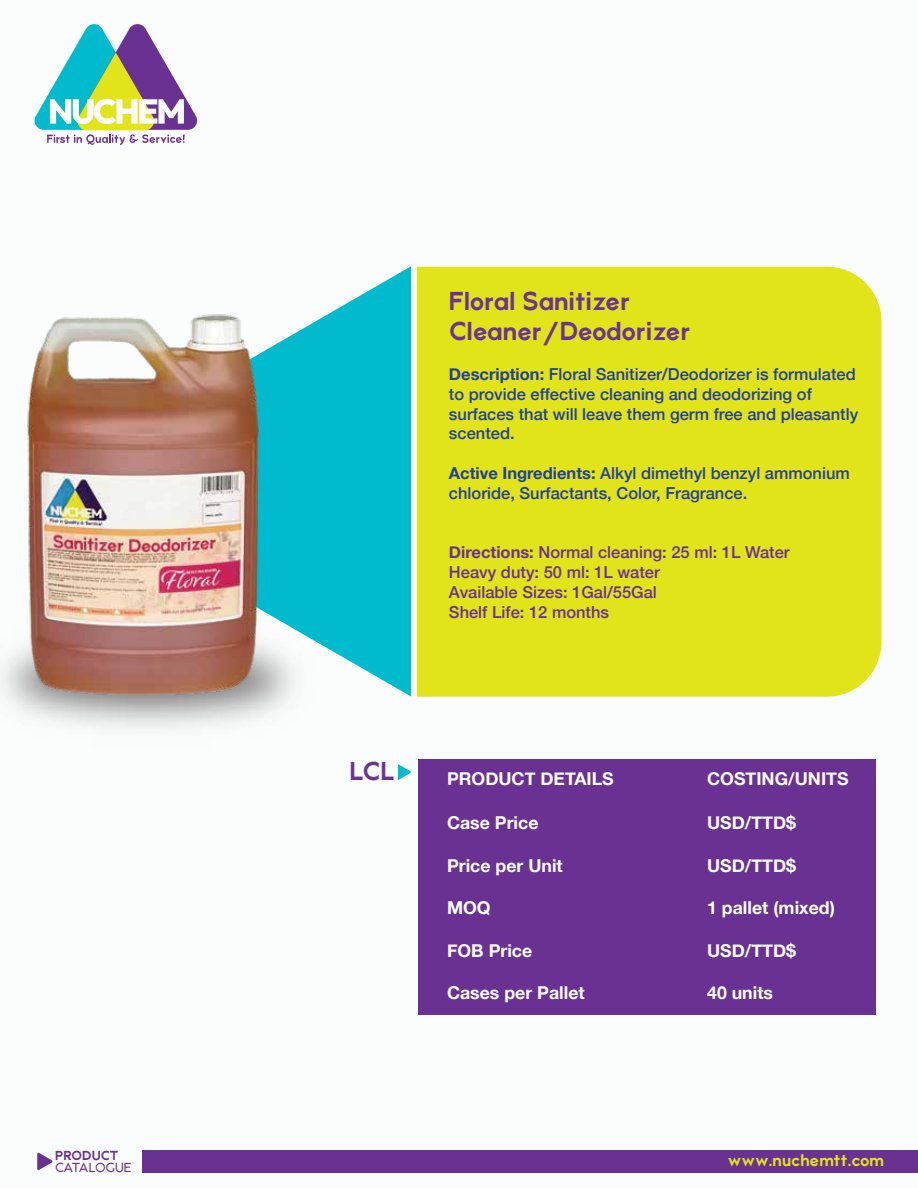
<style>
.page{position:relative;width:918px;height:1188px;background:#fbfdfd}
.page>*{position:absolute;margin:0;border:0;box-sizing:border-box;transform-origin:0 0}
.t1{font:700 25.5px/30.6px "Atami";color:#693493}
.t2{font:700 17.7px "Helvetica Neue";color:#fff}
.t3{font:500 16.5px/19.8px "Helvetica Neue";color:#21409a}
.t4{font:500 16.5px/19.8px "Helvetica Neue";color:#693192}
.t5{font:700 16.5px "Atami";color:#e2e41a}
.t6{font:12.9px "Atami";letter-spacing:-.04em;color:#693192}
.t7{font:700 12.9px "Atami";letter-spacing:-.005em;color:#693192}
.s1{font-weight:700}
</style>
<div class="page">
<svg style="left:34px;top:24px;width:164px;height:121px"></svg>
<svg style="left:37px;top:1153px;width:16px;height:17px"></svg>
<div style="left:142px;top:1150px;width:776px;height:22px;background:#693192"></div>
<svg style="left:284px;top:267px;width:126px;height:439px;fill:#00bbce"></svg>
<div style="left:417px;top:267px;width:464px;height:430px;background:#e2e41a"></div>
<img style="left:8px;top:314px;width:276px;height:395px">
<div style="left:418px;top:759px;width:458px;height:256px;background:#693192"></div>
<svg style="left:398px;top:764px;width:13px;height:16px"></svg>
<p class="t7" style="left:55px;top:1148px;width:65px">PRODUCT</p>
<p class="t6" style="left:55px;top:1160px;width:78px">CATALOGUE</p>
<h1 class="t1" style="left:449px;top:287px;width:243px">Floral Sanitizer<br>Cleaner/Deodorizer</h1>
<p class="t3" style="left:449px;top:363px;width:411px"><span class="s1">Description:</span> Floral Sanitizer/Deodorizer is formulated to provide effective cleaning and deodorizing of surfaces that will leave them germ free and pleasantly scented.</p>
<p class="t3" style="left:449px;top:462px;width:402px"><span class="s1">Active Ingredients:</span> Alkyl dimethyl benzyl ammonium chloride, Surfactants, Color, Fragrance.</p>
<p class="t4" style="left:449px;top:541px;width:342px"><span class="s1">Directions:</span> Normal cleaning: 25 ml: 1L Water<br>Heavy duty: 50 ml: 1L water<br>Available Sizes: 1Gal/55Gal<br>Shelf Life: 12 months</p>
<h1 class="t1" style="left:349px;top:757px;width:47px">LCL</h1>
<p class="t2" style="left:447px;top:765px;width:168px">PRODUCT DETAILS</p>
<p class="t2" style="left:447px;top:809px;width:93px">Case Price</p>
<p class="t2" style="left:447px;top:852px;width:117px">Price per Unit</p>
<p class="t2" style="left:447px;top:894px;width:45px">MOQ</p>
<p class="t2" style="left:447px;top:937px;width:87px">FOB Price</p>
<p class="t2" style="left:447px;top:979px;width:139px">Cases per Pallet</p>
<p class="t2" style="left:707px;top:765px;width:143px">COSTING/UNITS</p>
<p class="t2" style="left:707px;top:809px;width:90px">USD/TTD$</p>
<p class="t2" style="left:707px;top:852px;width:90px">USD/TTD$</p>
<p class="t2" style="left:707px;top:894px;width:129px">1 pallet (mixed)</p>
<p class="t2" style="left:707px;top:937px;width:90px">USD/TTD$</p>
<p class="t2" style="left:707px;top:979px;width:67px">40 units</p>
<p class="t5" style="left:728px;top:1151px;width:158px">www.nuchemtt.com</p>
</div>
